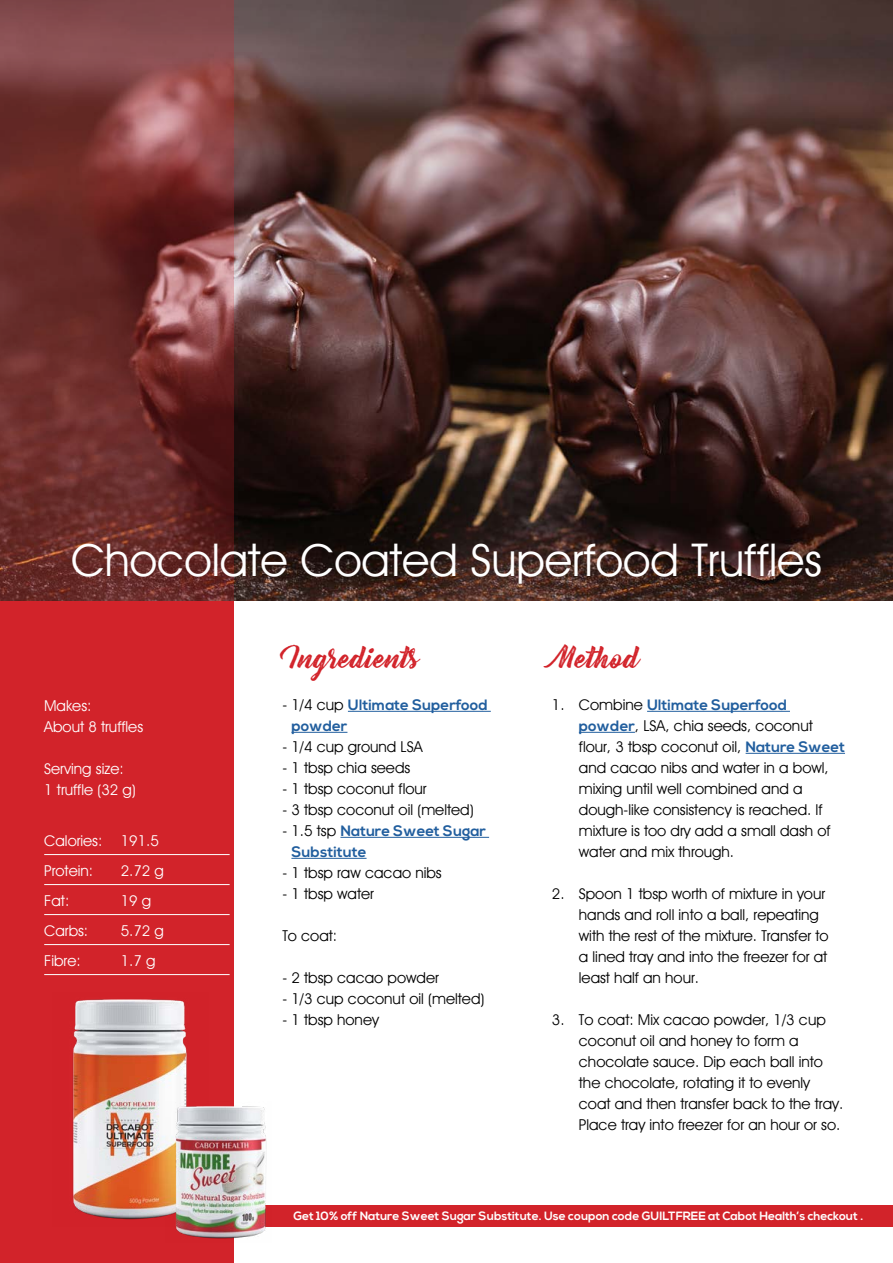
<style>
.page{position:relative;width:893px;height:1263px;background:#fff}
.page>*{position:absolute;margin:0;border:0;box-sizing:border-box;transform-origin:0 0}
.t1{font:45px "Avant Garde IT Cby BT";color:#fff}
.t2{font:27px "Bernadette Rough";color:#d2232a}
.t3{font:15px/21px "Avant Garde IT Cby BT";color:#000}
.t4{font:15px/21px "Avant Garde IT Cby BT";color:#fff}
.t5{font:700 15px/21px "Nexa";color:#215e9e}
.t6{font:700 12px "Nexa";color:#fff}
.s1{font-family:"Avant Garde IT Cby BT";font-weight:400;color:#000}
.s2{font-family:"Nexa";font-weight:700;color:#215e9e}
</style>
<div class="page">
<div style="left:9px;top:1205px;width:884px;height:22px;background:#d2232a"></div>
<div style="left:0;top:0;width:234px;height:1263px;background:#d2232a"></div>
<img style="left:233px;top:0;width:660px;height:600px">
<hr style="left:44px;top:854px;width:186px;height:1px;background:#fff">
<hr style="left:44px;top:884px;width:186px;height:1px;background:#fff">
<hr style="left:44px;top:914px;width:186px;height:1px;background:#fff">
<hr style="left:44px;top:944px;width:186px;height:1px;background:#fff">
<hr style="left:44px;top:974px;width:186px;height:1px;background:#fff">
<hr style="left:348px;top:711px;width:143px;height:1px;background:#215e9e">
<hr style="left:291px;top:732px;width:56px;height:1px;background:#215e9e">
<hr style="left:340px;top:837px;width:149px;height:1px;background:#215e9e">
<hr style="left:291px;top:858px;width:76px;height:1px;background:#215e9e">
<hr style="left:647px;top:711px;width:143px;height:1px;background:#215e9e">
<hr style="left:579px;top:732px;width:56px;height:1px;background:#215e9e">
<hr style="left:746px;top:753px;width:99px;height:1px;background:#215e9e">
<svg style="left:0;top:0;width:233px;height:600px;background:#743634"></svg>
<img style="left:72px;top:999px;width:115px;height:221px">
<img style="left:165px;top:1101px;width:102px;height:138px">
<h1 class="t1" style="left:71px;top:533px;width:752px">Chocolate Coated Superfood Truffles</h1>
<p class="t4" style="left:44px;top:695px;width:100px">Makes:<br>About 8 truffles</p>
<p class="t4" style="left:44px;top:758px;width:93px">Serving size:<br>1 truffle (32 g)</p>
<p class="t4" style="left:44px;top:825px;width:116px;line-height:30px">Calories: 191.5<br>Protein:</p>
<p class="t4" style="left:121px;top:860px;width:45px">2.72 g</p>
<p class="t4" style="left:44px;top:890px;width:27px">Fat:</p>
<p class="t4" style="left:121px;top:890px;width:32px">19 g</p>
<p class="t4" style="left:44px;top:920px;width:46px">Carbs:</p>
<p class="t4" style="left:121px;top:920px;width:45px">5.72 g</p>
<p class="t4" style="left:44px;top:950px;width:38px">Fibre:</p>
<p class="t4" style="left:121px;top:950px;width:36px">1.7 g</p>
<h2 class="t2" style="left:282px;top:636px;width:139px">Ingredients</h2>
<p class="t5" style="left:291px;top:695px;width:198px;text-indent:-9px"><span class="s1">- 1/4 cup</span> Ultimate Superfood powder</p>
<p class="t3" style="left:282px;top:736px;width:142px">- 1/4 cup ground LSA</p>
<p class="t3" style="left:282px;top:757px;width:129px">- 1 tbsp chia seeds</p>
<p class="t3" style="left:282px;top:778px;width:146px">- 1 tbsp coconut flour</p>
<p class="t3" style="left:282px;top:799px;width:193px">- 3 tbsp coconut oil (melted)</p>
<p class="t5" style="left:291px;top:821px;width:196px;text-indent:-9px"><span class="s1">- 1.5 tsp</span> Nature Sweet Sugar<br>Substitute</p>
<p class="t3" style="left:282px;top:862px;width:161px">- 1 tbsp raw cacao nibs</p>
<p class="t3" style="left:282px;top:883px;width:93px">- 1 tbsp water</p>
<p class="t3" style="left:282px;top:925px;width:56px">To coat:</p>
<p class="t3" style="left:282px;top:967px;width:158px">- 2 tbsp cacao powder</p>
<p class="t3" style="left:282px;top:988px;width:204px">- 1/3 cup coconut oil (melted)</p>
<p class="t3" style="left:282px;top:1009px;width:98px">- 1 tbsp honey</p>
<h2 class="t2" style="left:552px;top:636px;width:90px">Method</h2>
<p class="t5" style="left:552px;top:695px;width:237px"><span class="s1">1. Combine</span> Ultimate Superfood</p>
<p class="t3" style="left:579px;top:715px;width:268px"><span class="s2">powder</span>, LSA, chia seeds, coconut flour, 3 tbsp coconut oil, <span class="s2">Nature Sweet </span>and cacao nibs and water in a bowl, mixing until well combined and a dough-like consistency is reached. If mixture is too dry add a small dash of water and mix through.</p>
<p class="t3" style="left:579px;top:883px;width:251px;text-indent:-27px">2. Spoon 1 tbsp worth of mixture in your hands and roll into a ball, repeating with the rest of the mixture. Transfer to a lined tray and into the freezer for at least half an hour.</p>
<p class="t3" style="left:579px;top:1009px;width:266px;text-indent:-27px">3. To coat: Mix cacao powder, 1/3 cup coconut oil and honey to form a chocolate sauce. Dip each ball into the chocolate, rotating it to evenly coat and then transfer back to the tray.<br>Place tray into freezer for an hour or so.</p>
<p class="t6" style="left:293px;top:1209px;width:571px">Get 10% off Nature Sweet Sugar Substitute. Use coupon code GUILTFREE at Cabot Health’s checkout .</p>
</div>
